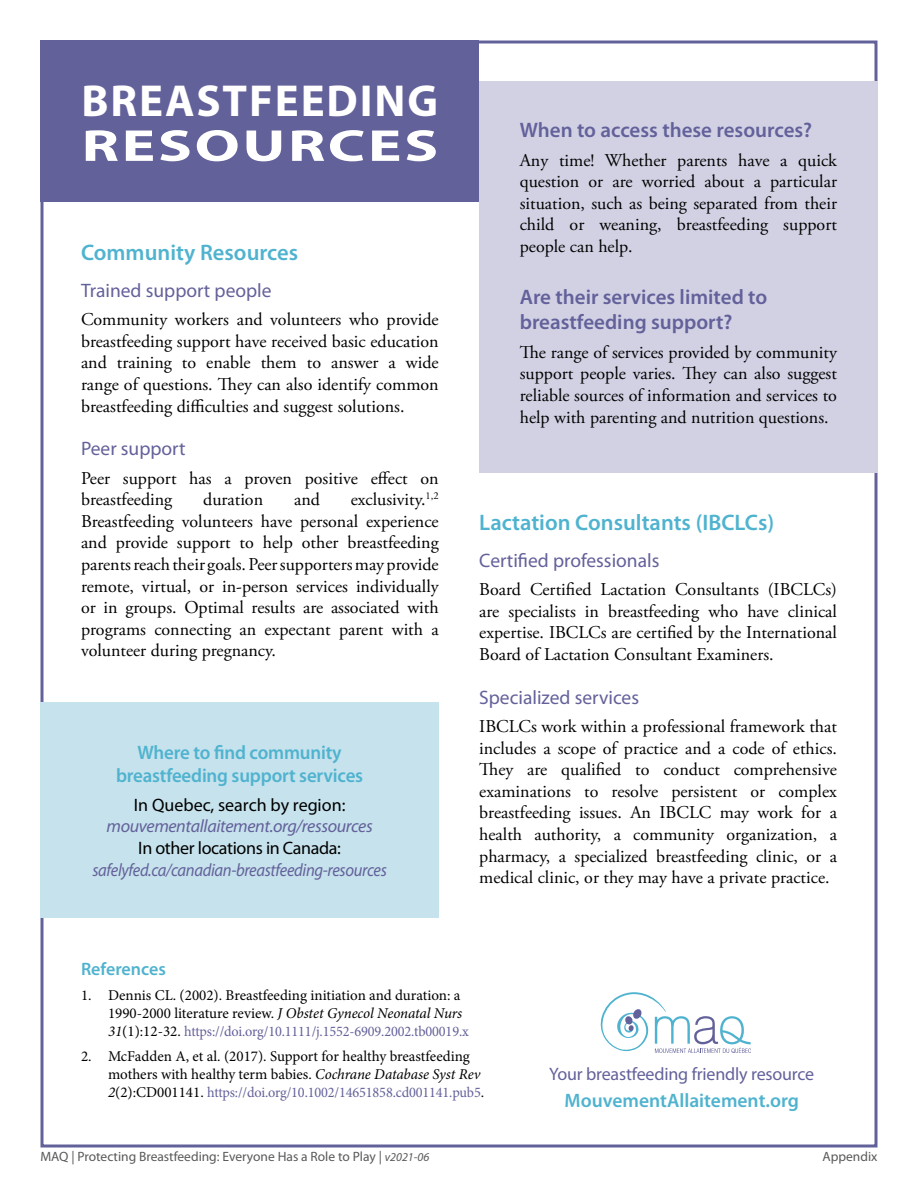
<style>
.page{position:relative;width:918px;height:1188px;background:#fff}
.page>*{position:absolute;margin:0;border:0;box-sizing:border-box;transform-origin:0 0}
.t1{font:700 45px/45px "Myriad Pro";letter-spacing:.04em;color:#fff}
.t2{font:600 22.5px "Myriad Pro";color:#4fb3cf}
.t3{font:600 21px/25.2px "Myriad Pro";color:#63619a}
.t4{font:19.5px "Myriad Pro";color:#63619a}
.t5{font:600 19.5px/23.4px "Myriad Pro";letter-spacing:-.01em;color:#4fb3cf;text-align:center}
.t6{font:18px/21.6px "Adobe Garamond Pro";color:#000;text-align:justify}
.t7{font:18px "Myriad Pro";letter-spacing:-.015em;color:#000}
.t8{font:italic 18px "Myriad Pro";letter-spacing:-.02em;color:#63619a;scale:.92 1}
.t9{font:italic 18px "Myriad Pro";letter-spacing:-.02em;color:#63619a}
.t10{font:18px "Myriad Pro";letter-spacing:-.01em;color:#63619a}
.t11{font:600 18px "Myriad Pro";color:#4fb3cf}
.t12{font:15px/18px "Minion Pro";color:#000;text-align:right}
.t13{font:14.7px "Minion Pro";letter-spacing:-.01em;color:#63619a}
.t14{font:13.5px "Myriad Pro";color:#58595b}
.s1{font-style:italic}
.s2{font-style:italic;font-size:15px;color:#000}
.s3{font-size:15px;color:#000}
.s4{font-style:italic;font-size:12px}
</style>
<div class="page">
<div style="left:40px;top:40px;width:439px;height:162px;background:#63619a"></div>
<div style="left:479px;top:81px;width:399px;height:391px;background:#d2d1e4"></div>
<svg style="left:601px;top:992px;width:150px;height:61px"></svg>
<div style="left:40px;top:702px;width:399px;height:216px;background:#c6e2ec"></div>
<h1 class="t1" style="left:81px;top:77px;width:358px">BREASTFEEDING<br>RESOURCES</h1>
<p class="t2" style="left:81px;top:238px;width:219px">Community Resources</p>
<p class="t4" style="left:81px;top:278px;width:192px">Trained support people</p>
<p class="t6" style="left:81px;top:309px;width:359px">Community workers and volunteers who provide breastfeeding support have received basic education and training to enable them to answer a wide range of questions. They can also identify common breastfeeding difficulties and suggest solutions.</p>
<p class="t4" style="left:81px;top:437px;width:106px">Peer support</p>
<p class="t6" style="left:81px;top:468px;width:359px">Peer support has a proven positive effect on breastfeeding</p>
<p class="t6" style="left:81px;top:489px;width:359px;text-indent:270px">exclusivity.<sup>1,2<br></sup>Breastfeeding volunteers have personal experience and provide support to help other breastfeeding parents reach their goals. Peer supporters may provide remote, virtual, or in-person services individually or in groups. Optimal results are associated with programs connecting an expectant parent with a volunteer during pregnancy.</p>
<p class="t6" style="left:203px;top:489px;width:61px">duration</p>
<p class="t6" style="left:294px;top:489px;width:27px">and</p>
<p class="t5" style="left:116px;top:740px;width:249px">Where to find community breastfeeding support services</p>
<p class="t7" style="left:134px;top:794px;width:213px">In Quebec, search by region:</p>
<p class="t9" style="left:107px;top:815px;width:268px">mouvementallaitement.org/ressources</p>
<p class="t7" style="left:138px;top:837px;width:204px">In other locations in Canada:</p>
<p class="t8" style="left:92px;top:858px;width:322px">safelyfed.ca/canadian-breastfeeding-resources</p>
<p class="t3" style="left:520px;top:117px;width:294px">When to access these resources?</p>
<p class="t6" style="left:520px;top:150px;width:319px">Any time! Whether parents have a quick question or are worried about a particular situation, such as being separated from their child or weaning, breastfeeding support people can help.</p>
<p class="t3" style="left:520px;top:284px;width:249px">Are their services limited to breastfeeding support?</p>
<p class="t6" style="left:520px;top:342px;width:319px">The range of services provided by community support people varies. They can also suggest reliable sources of information and services to help with parenting and nutrition questions.</p>
<p class="t2" style="left:479px;top:508px;width:296px">Lactation Consultants (IBCLCs)</p>
<p class="t4" style="left:479px;top:548px;width:182px">Certified professionals</p>
<p class="t6" style="left:479px;top:579px;width:359px">Board Certified Lactation Consultants (IBCLCs) are specialists in breastfeeding who have clinical expertise. IBCLCs are certified by the International Board of Lactation Consultant Examiners.</p>
<p class="t4" style="left:479px;top:685px;width:161px">Specialized services</p>
<p class="t6" style="left:479px;top:716px;width:359px">IBCLCs work within a professional framework that includes a scope of practice and a code of ethics.<br>They are qualified to conduct comprehensive examinations to resolve persistent or complex breastfeeding issues. An IBCLC may work for a health authority, a community organization, a pharmacy, a specialized breastfeeding clinic, or a medical clinic, or they may have a private practice.</p>
<p class="t11" style="left:81px;top:958px;width:86px">References</p>
<p class="t12" style="left:81px;top:986px;width:383px">1. Dennis CL. (2002). Breastfeeding initiation and duration: a<br>1990-2000 literature review. <span class="s1">J Obstet Gynecol Neonatal Nurs</span></p>
<p class="t13" style="left:108px;top:1022px;width:362px"><span class="s2">31</span><span class="s3">(1):12-32.</span> https://doi.org/10.1111/j.1552-6909.2002.tb00019.x</p>
<p class="t12" style="left:108px;top:1047px;width:374px;text-align:left;text-indent:-27px">2. McFadden A, et al. (2017). Support for healthy breastfeeding mothers with healthy term babies. <span class="s1">Cochrane Database Syst Rev</span></p>
<p class="t13" style="left:108px;top:1082px;width:378px"><span class="s2">2</span><span class="s3">(2):CD001141.</span> https://doi.org/10.1002/14651858.cd001141.pub5<span class="s3">.</span></p>
<p class="t10" style="left:549px;top:1063px;width:267px">Your breastfeeding friendly resource</p>
<p class="t5" style="left:565px;top:1088px;width:236px">MouvementAllaitement.org</p>
<p class="t14" style="left:40px;top:1148px;width:390px">MAQ | Protecting Breastfeeding: Everyone Has a Role to Play | <span class="s4">v2021-06</span></p>
<p class="t14" style="left:823px;top:1148px;width:56px">Appendix</p>
</div>
